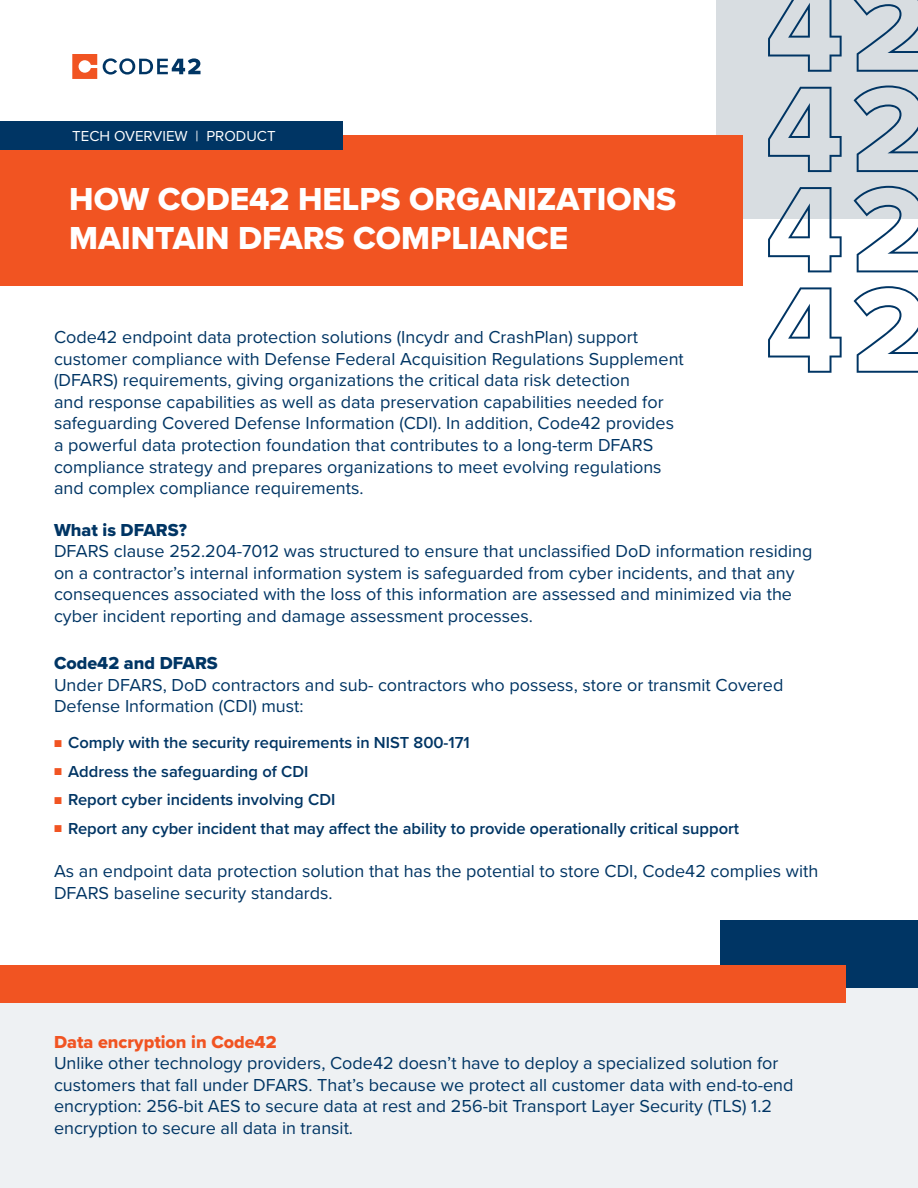
<style>
.page{position:relative;width:918px;height:1188px;background:#fff}
.page>*{position:absolute;margin:0;border:0;box-sizing:border-box;transform-origin:0 0}
.Document_Title{font:33px/39.6px "Proxima Nova Extrabld";color:#fff}
.Body_Copy{font:18px/21.6px "Proxima Nova";color:#003564}
.Blue_Subhead{font:18px "Proxima Nova Extrabld";color:#003564}
.Orange_Subhead{font:18px "Proxima Nova Extrabld";color:#f15422}
.Bold_Bullets{font:600 16.5px "Proxima Nova";color:#003564}
.t1{font:15px "Proxima Nova";color:#fff}
.s1{font-weight:300;font-size:12px;color:#f15422}
</style>
<div class="page">
<div style="left:0;top:967px;width:918px;height:221px;background:#eef1f3"></div>
<div style="left:716px;top:0;width:202px;height:219px;background:#d8dde1"></div>
<div style="left:0;top:136px;width:742px;height:150px;background:#f15422"></div>
<svg style="left:72px;top:54px;width:25px;height:25px"></svg>
<svg style="left:103px;top:58px;width:98px;height:17px"></svg>
<div style="left:0;top:121px;width:343px;height:29px;background:#003564"></div>
<svg style="left:768px;top:0;width:74px;height:72px"></svg>
<svg style="left:854px;top:0;width:64px;height:72px"></svg>
<svg style="left:768px;top:87px;width:74px;height:85px"></svg>
<svg style="left:854px;top:86px;width:64px;height:86px"></svg>
<svg style="left:768px;top:187px;width:74px;height:85px"></svg>
<svg style="left:854px;top:186px;width:64px;height:86px"></svg>
<svg style="left:768px;top:287px;width:74px;height:86px"></svg>
<svg style="left:854px;top:286px;width:64px;height:87px"></svg>
<div style="left:720px;top:920px;width:198px;height:68px;background:#003564"></div>
<div style="left:0;top:966px;width:846px;height:37px;background:#f15422"></div>
<p class="t1" style="left:72px;top:125px;width:205px">TECH OVERVIEW | PRODUCT</p>
<p class="Document_Title" style="left:69px;top:178px;width:608px">HOW CODE42 HELPS ORGANIZATIONS<br>MAINTAIN DFARS COMPLIANCE</p>
<p class="Body_Copy" style="left:54px;top:325px;width:631px">Code42 endpoint data protection solutions (Incydr and CrashPlan) support customer compliance with Defense Federal Acquisition Regulations Supplement (DFARS) requirements, giving organizations the critical data risk detection<br>and response capabilities as well as data preservation capabilities needed for safeguarding Covered Defense Information (CDI). In addition, Code42 provides a powerful data protection foundation that contributes to a long-term DFARS compliance strategy and prepares organizations to meet evolving regulations and complex compliance requirements.</p>
<p class="Blue_Subhead" style="left:54px;top:516px;width:134px">What is DFARS?</p>
<p class="Body_Copy" style="left:54px;top:540px;width:760px">DFARS clause 252.204-7012 was structured to ensure that unclassified DoD information residing on a contractor’s internal information system is safeguarded from cyber incidents, and that any consequences associated with the loss of this information are assessed and minimized via the cyber incident reporting and damage assessment processes.</p>
<p class="Blue_Subhead" style="left:54px;top:650px;width:165px">Code42 and DFARS</p>
<p class="Body_Copy" style="left:54px;top:673px;width:731px">Under DFARS, DoD contractors and sub- contractors who possess, store or transmit Covered<br>Defense Information (CDI) must:</p>
<p class="Bold_Bullets" style="left:54px;top:730px;width:417px"><span class="s1">■</span> Comply with the security requirements in NIST 800-171</p>
<p class="Bold_Bullets" style="left:54px;top:759px;width:256px"><span class="s1">■</span> Address the safeguarding of CDI</p>
<p class="Bold_Bullets" style="left:54px;top:787px;width:283px"><span class="s1">■</span> Report cyber incidents involving CDI</p>
<p class="Bold_Bullets" style="left:54px;top:816px;width:687px"><span class="s1">■</span> Report any cyber incident that may affect the ability to provide operationally critical support</p>
<p class="Body_Copy" style="left:54px;top:859px;width:766px">As an endpoint data protection solution that has the potential to store CDI, Code42 complies with<br>DFARS baseline security standards.</p>
<p class="Orange_Subhead" style="left:54px;top:1028px;width:224px">Data encryption in Code42</p>
<p class="Body_Copy" style="left:54px;top:1052px;width:741px">Unlike other technology providers, Code42 doesn’t have to deploy a specialized solution for customers that fall under DFARS. That’s because we protect all customer data with end-to-end encryption: 256-bit AES to secure data at rest and 256-bit Transport Layer Security (TLS) 1.2 encryption to secure all data in transit.</p>
</div>
